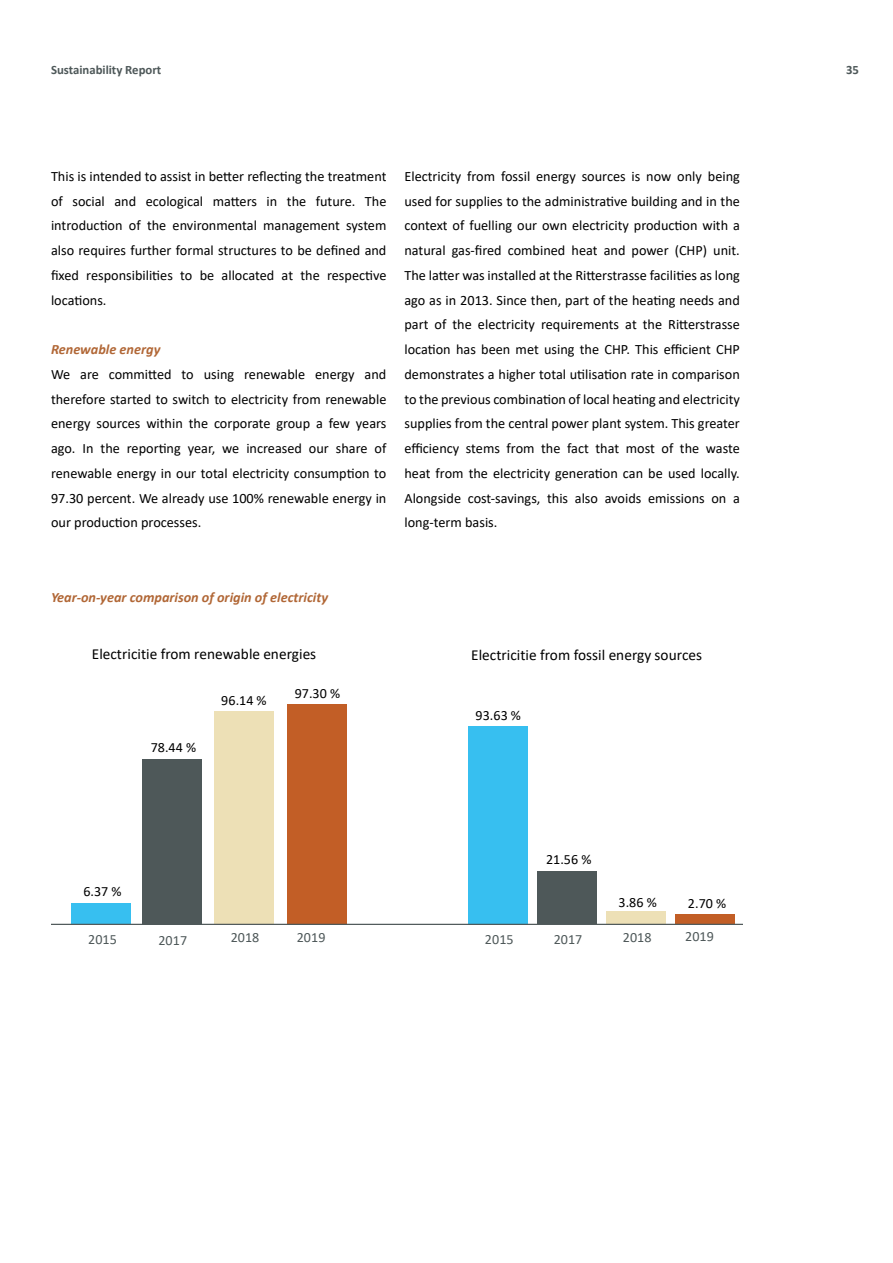
<style>
.page{position:relative;width:893px;height:1263px;background:#fff}
.page>*{position:absolute;margin:0;border:0;box-sizing:border-box;transform-origin:0 0}
.t1{font:15.3px "Calibri";color:#000}
.t2{font:14.25px/24.8px "Calibri";color:#000;text-align:justify}
.t3{font:italic 700 14.25px "Calibri";color:#b16736}
.t4{font:14.1px "Calibri";color:#000}
.t5{font:14.1px "Calibri";letter-spacing:.005em;color:#4e5859}
.t6{font:700 12.75px "Calibri";color:#4e5859}
</style>
<div class="page">
<div style="left:71px;top:903px;width:60px;height:20px;background:#37bff0"></div>
<div style="left:142px;top:759px;width:59px;height:165px;background:#4e5859"></div>
<div style="left:214px;top:711px;width:60px;height:212px;background:#ede0b6"></div>
<div style="left:288px;top:704px;width:59px;height:220px;background:#c25e26"></div>
<div style="left:468px;top:726px;width:59px;height:198px;background:#37bff0"></div>
<div style="left:537px;top:872px;width:59px;height:52px;background:#4e5859"></div>
<div style="left:606px;top:911px;width:60px;height:13px;background:#ede0b6"></div>
<div style="left:676px;top:914px;width:59px;height:9px;background:#c25e26"></div>
<hr style="left:51px;top:924px;width:691px;height:1px;background:#4e5859">
<p class="t6" style="left:51px;top:60px;width:112px">Sustainability Report</p>
<p class="t6" style="left:846px;top:60px;width:14px">35</p>
<p class="t2" style="left:51px;top:163px;width:337px">This is intended to assist in better reflecting the treatment of social and ecological matters in the future. The introduction of the environmental management system also requires further formal structures to be defined and fixed responsibilities to be allocated at the respective locations.</p>
<p class="t3" style="left:51px;top:339px;width:111px">Renewable energy</p>
<p class="t2" style="left:51px;top:361px;width:337px">We are committed to using renewable energy and therefore started to switch to electricity from renewable energy sources within the corporate group a few years ago. In the reporting year, we increased our share of renewable energy in our total electricity consumption to 97.30 percent. We already use 100% renewable energy in our production processes.</p>
<p class="t2" style="left:404px;top:163px;width:337px">Electricity from fossil energy sources is now only being used for supplies to the administrative building and in the context of fuelling our own electricity production with a natural gas-fired combined heat and power (CHP) unit.<br>The latter was installed at the Ritterstrasse facilities as long ago as in 2013. Since then, part of the heating needs and part of the electricity requirements at the Ritterstrasse location has been met using the CHP. This efficient CHP demonstrates a higher total utilisation rate in comparison to the previous combination of local heating and electricity supplies from the central power plant system. This greater efficiency stems from the fact that most of the waste heat from the electricity generation can be used locally.<br>Alongside cost-savings, this also avoids emissions on a long-term basis.</p>
<p class="t3" style="left:51px;top:587px;width:278px">Year-on-year comparison of origin of electricity</p>
<p class="t1" style="left:92px;top:644px;width:226px">Electricitie from renewable energies</p>
<p class="t1" style="left:471px;top:644px;width:232px">Electricitie from fossil energy sources</p>
<p class="t4" style="left:151px;top:738px;width:47px">78.44 %</p>
<p class="t4" style="left:221px;top:691px;width:47px">96.14 %</p>
<p class="t4" style="left:295px;top:684px;width:47px">97.30 %</p>
<p class="t4" style="left:83px;top:881px;width:40px">6.37 %</p>
<p class="t5" style="left:88px;top:929px;width:30px">2015</p>
<p class="t5" style="left:158px;top:930px;width:30px">2017</p>
<p class="t5" style="left:231px;top:927px;width:30px">2018</p>
<p class="t5" style="left:297px;top:928px;width:30px">2019</p>
<p class="t4" style="left:476px;top:705px;width:47px">93.63 %</p>
<p class="t5" style="left:485px;top:930px;width:30px">2015</p>
<p class="t4" style="left:546px;top:850px;width:47px">21.56 %</p>
<p class="t5" style="left:554px;top:929px;width:30px">2017</p>
<p class="t4" style="left:619px;top:892px;width:40px">3.86 %</p>
<p class="t5" style="left:623px;top:928px;width:30px">2018</p>
<p class="t4" style="left:688px;top:894px;width:40px">2.70 %</p>
<p class="t5" style="left:685px;top:926px;width:30px">2019</p>
</div>
